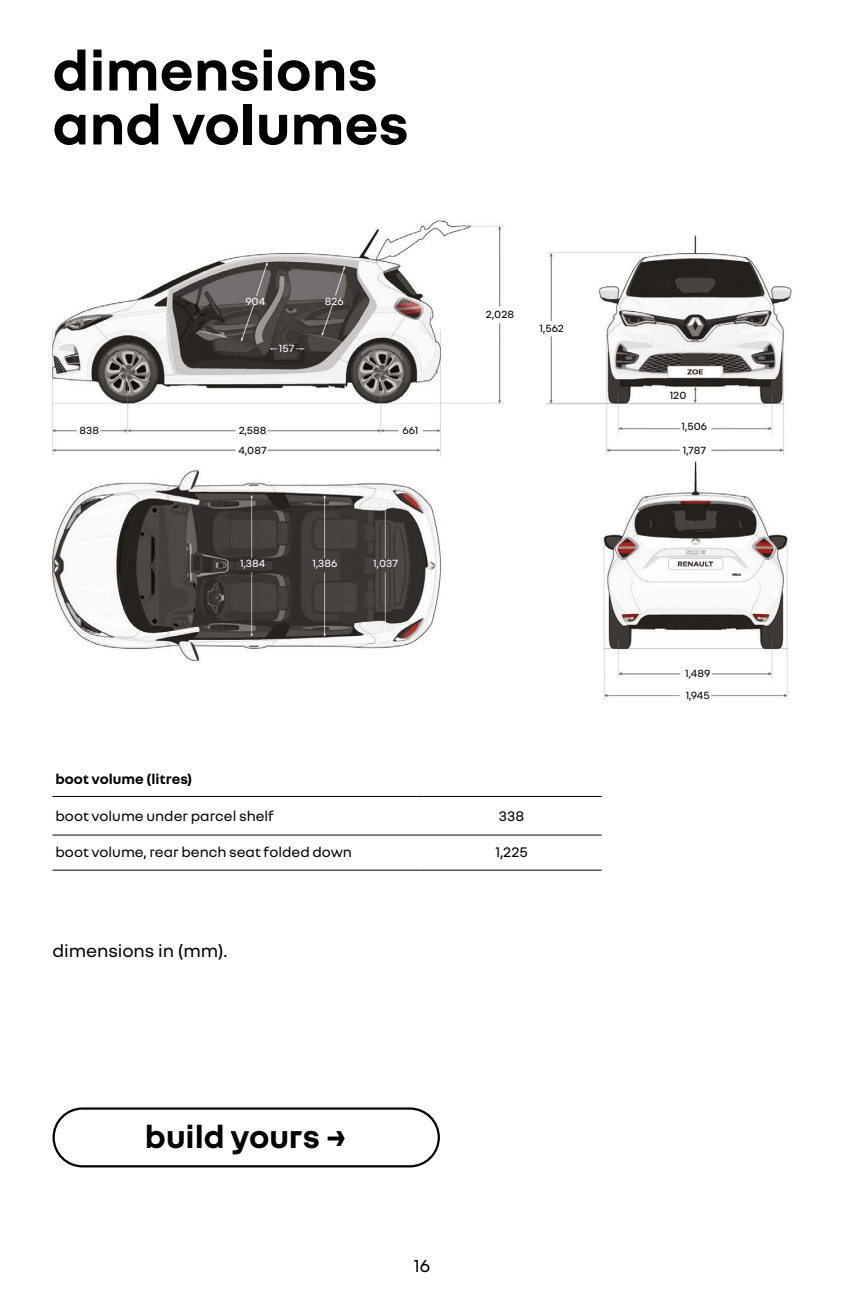
<style>
.page{position:relative;width:844px;height:1298px;background:#fff}
.page>*{position:absolute;margin:0;border:0;box-sizing:border-box;transform-origin:0 0}
.t1{font:700 59.25px/54px "Nouvel R";color:#000}
.t2{font:700 33.75px "Nouvel R";color:#000}
.t3{font:18.75px "Nouvel R";letter-spacing:-.005em;color:#000}
.t4{font:15px "Nouvel R";color:#000}
.t5{font:700 15px "Nouvel R";color:#000}
.t6{font:11.25px/22px "Nouvel R";color:#000}
.t7{font:11.25px "Nouvel R";color:#fff}
</style>
<div class="page">
<img style="left:52px;top:218px;width:740px;height:482px">
<div style="left:52px;top:1107px;width:388px;height:60px;border:2px solid #000;border-radius:29px"></div>
<hr style="left:52px;top:835px;width:370px;height:1px;background:#000">
<hr style="left:422px;top:835px;width:180px;height:1px;background:#000">
<hr style="left:52px;top:796px;width:370px;height:1px;background:#000">
<hr style="left:52px;top:870px;width:370px;height:1px;background:#000">
<hr style="left:422px;top:796px;width:180px;height:1px;background:#000">
<hr style="left:422px;top:870px;width:180px;height:1px;background:#000">
<h1 class="t1" style="left:52px;top:40px;width:358px">dimensions and volumes</h1>
<p class="t7" style="left:245px;top:294px;width:21px">904</p>
<p class="t7" style="left:325px;top:294px;width:20px">826</p>
<p class="t7" style="left:279px;top:341px;width:17px">157</p>
<p class="t6" style="left:80px;top:418px;width:21px">838</p>
<p class="t6" style="left:239px;top:418px;width:29px">2,588</p>
<p class="t6" style="left:402px;top:418px;width:17px">661</p>
<p class="t6" style="left:239px;top:438px;width:29px">4,087</p>
<p class="t7" style="left:240px;top:556px;width:27px">1,384</p>
<p class="t7" style="left:312px;top:556px;width:26px">1,386</p>
<p class="t7" style="left:373px;top:556px;width:26px">1,037</p>
<p class="t6" style="left:486px;top:303px;width:30px">2,028</p>
<p class="t6" style="left:539px;top:317px;width:26px">1,562</p>
<p class="t5" style="left:56px;top:769px;width:138px">boot volume (litres)</p>
<p class="t4" style="left:56px;top:806px;width:220px">boot volume under parcel shelf</p>
<p class="t4" style="left:499px;top:806px;width:27px">338</p>
<p class="t4" style="left:56px;top:842px;width:298px">boot volume, rear bench seat folded down</p>
<p class="t4" style="left:495px;top:842px;width:34px">1,225</p>
<p class="t3" style="left:52px;top:939px;width:176px">dimensions in (mm).</p>
<h2 class="t2" style="left:145px;top:1115px;width:204px">build yours →</h2>
<p class="t3" style="left:414px;top:1254px;width:18px">16</p>
<p class="t6" style="left:669px;top:383px;width:18px">120</p>
<p class="t6" style="left:681px;top:415px;width:27px">1,506</p>
<p class="t6" style="left:683px;top:438px;width:25px">1,787</p>
<p class="t6" style="left:685px;top:661px;width:27px">1,489<br>1,945</p>
</div>
